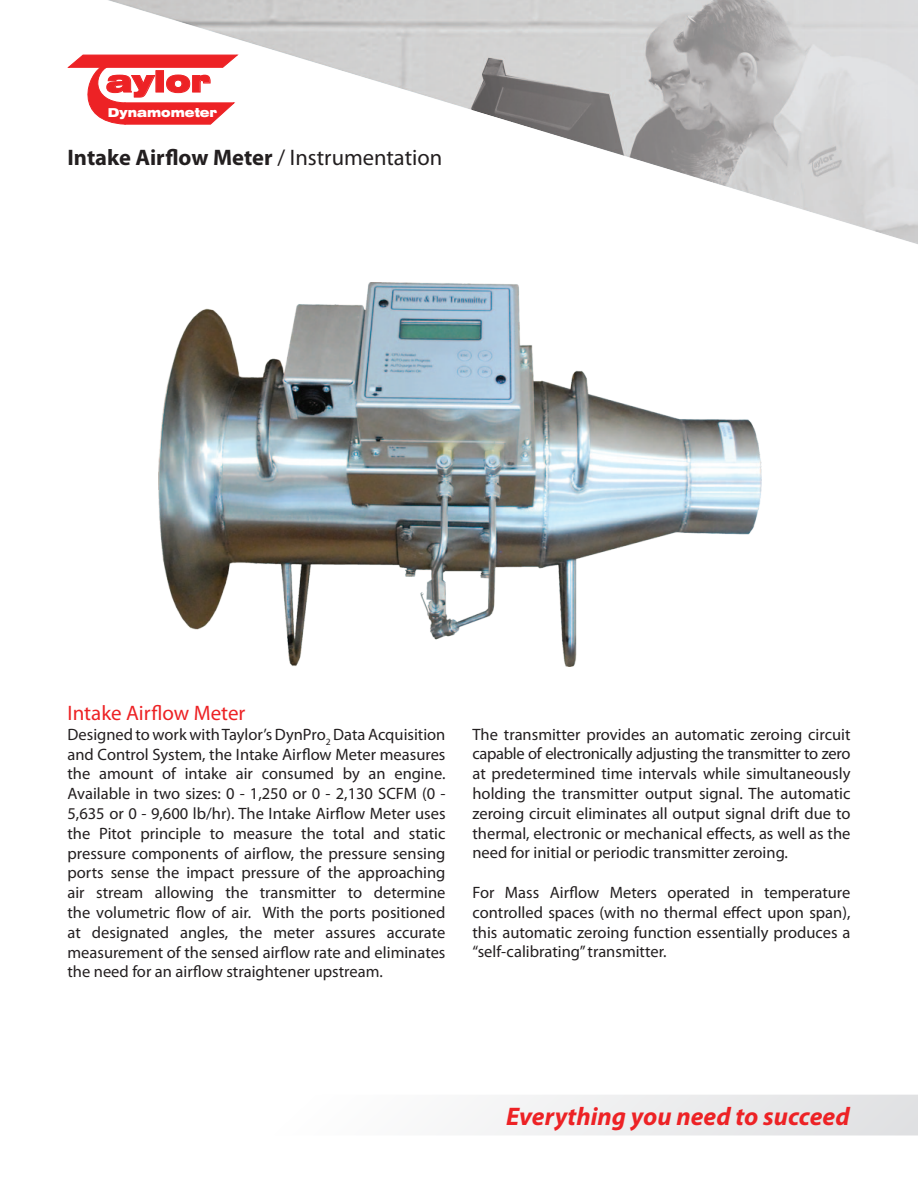
<style>
.page{position:relative;width:918px;height:1188px;background:#fff}
.page>*{position:absolute;margin:0;border:0;box-sizing:border-box;transform-origin:0 0}
.t1{font:900 expanded 29.4px "Swiss 721 BT";color:#ed2225}
.t2{font:italic 700 25.5px "Myriad Pro";color:#ed2225}
.t3{font:700 22.5px "Myriad Pro";color:#231f20}
.t4{font:21px "Myriad Pro";color:#ed2225}
.t5{font:16.5px/19.8px "Myriad Pro";color:#231f20;text-align:justify}
.t6{font:900 expanded 12.3px "Swiss 721 BT";color:#fff;scale:.91 1}
.s1{font-weight:400}
</style>
<div class="page">
<img style="left:159px;top:283px;width:603px;height:384px">
<img style="left:67px;top:0;width:851px;height:244px">
<svg style="left:475px;top:1095px;width:443px;height:41px"></svg>
<h1 class="t1" style="left:106px;top:64px;width:106px">aylor</h1>
<p class="t6" style="left:108px;top:105px;width:122px">Dynamometer</p>
<h3 class="t3" style="left:68px;top:142px;width:376px">Intake Airflow Meter <span class="s1">/ Instrumentation</span></h3>
<p class="t4" style="left:68px;top:700px;width:179px">Intake Airflow Meter</p>
<p class="t5" style="left:67px;top:724px;width:380px">Designed to work with Taylor’s DynPro<sub>2</sub> Data Acquisition and Control System, the Intake Airflow Meter measures the amount of intake air consumed by an engine.<br>Available in two sizes: 0 - 1,250 or 0 - 2,130 SCFM (0 - 5,635 or 0 - 9,600 lb/hr). The Intake Airflow Meter uses the Pitot principle to measure the total and static pressure components of airflow, the pressure sensing ports sense the impact pressure of the approaching air stream allowing the transmitter to determine the volumetric flow of air. With the ports positioned at designated angles, the meter assures accurate measurement of the sensed airflow rate and eliminates the need for an airflow straightener upstream.</p>
<p class="t5" style="left:472px;top:724px;width:380px">The transmitter provides an automatic zeroing circuit capable of electronically adjusting the transmitter to zero at predetermined time intervals while simultaneously holding the transmitter output signal. The automatic zeroing circuit eliminates all output signal drift due to thermal, electronic or mechanical effects, as well as the need for initial or periodic transmitter zeroing.</p>
<p class="t5" style="left:472px;top:882px;width:380px">For Mass Airflow Meters operated in temperature controlled spaces (with no thermal effect upon span), this automatic zeroing function essentially produces a “self-calibrating” transmitter.</p>
<h2 class="t2" style="left:506px;top:1100px;width:345px">Everything you need to succeed</h2>
</div>
